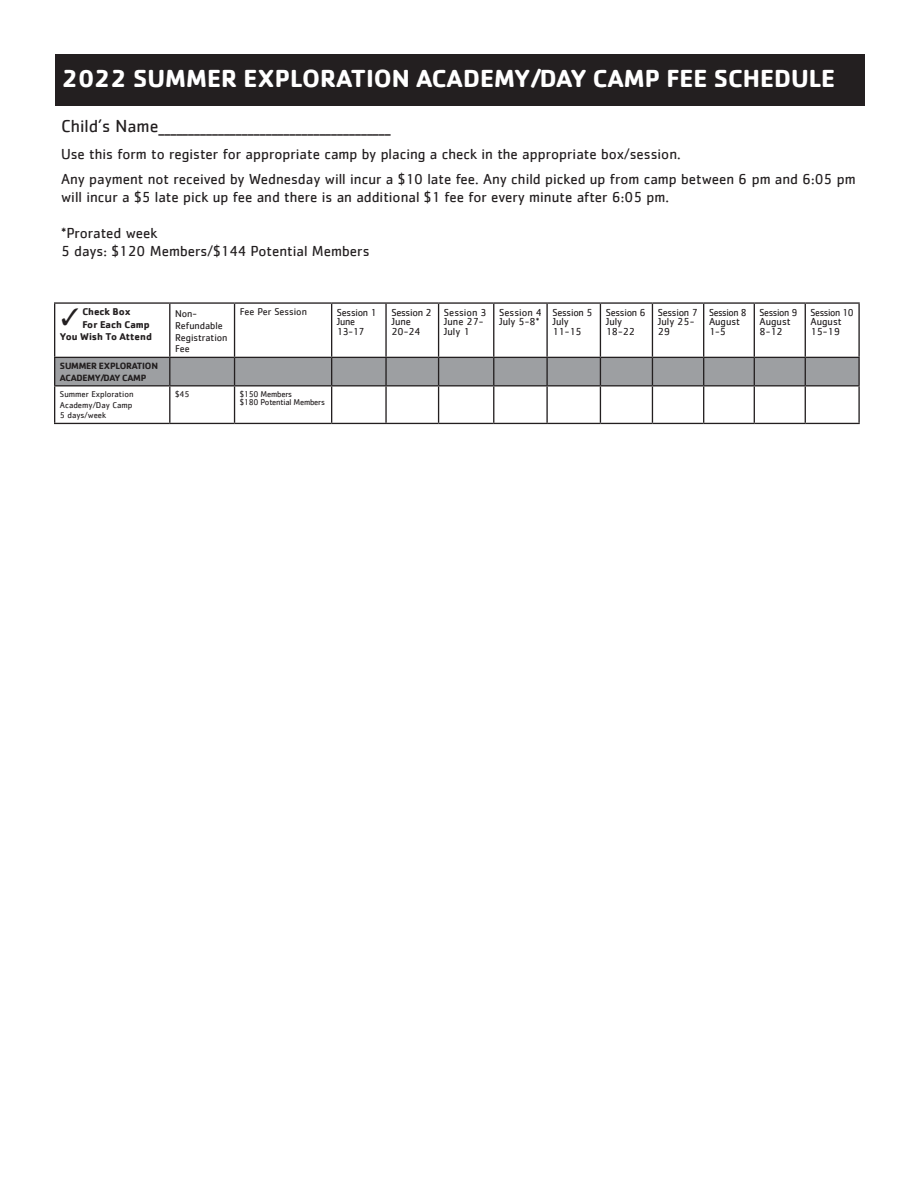
<style>
.page{position:relative;width:918px;height:1188px;background:#fff}
.page>*{position:absolute;margin:0;border:0;box-sizing:border-box;transform-origin:0 0}
.t1{font:700 25.5px "Cachet";color:#fff}
.t2{font:18px "Cachet";color:#231f20}
.t3{font:15px/18px "Cachet";color:#231f20}
.t4{font:10.5px/9.6px "Cachet";letter-spacing:-.005em;color:#231f20}
.t5{font:10.5px/9.6px "Cachet";letter-spacing:-.025em;color:#231f20}
.t6{font:10.5px/9.6px "Cachet";letter-spacing:-.025em;color:#231f20;scale:.95 1}
.t7{font:10.5px/9.6px "Cachet";letter-spacing:-.03em;color:#231f20}
.t8{font:10.5px/9.6px "Cachet";letter-spacing:-.04em;color:#231f20;scale:.95 1}
.t9{font:10.2px/12.1px "Cachet";color:#231f20}
.t10{font:700 10.2px "Cachet";color:#231f20}
.t11{font:700 9.45px/11.2px "Cachet";letter-spacing:-.025em;color:#231f20}
.t12{font:8.7px/10.5px "Cachet";letter-spacing:-.01em;color:#231f20}
</style>
<div class="page">
<div style="left:55px;top:54px;width:810px;height:52px;background:#231f20"></div>
<hr style="left:54px;top:302px;width:116px;height:2px;background:#231f20">
<hr style="left:54px;top:304px;width:1px;height:53px;background:#231f20">
<hr style="left:170px;top:302px;width:65px;height:2px;background:#231f20">
<hr style="left:169px;top:304px;width:1px;height:53px;background:#231f20">
<hr style="left:235px;top:302px;width:97px;height:2px;background:#231f20">
<hr style="left:234px;top:304px;width:1px;height:53px;background:#231f20">
<hr style="left:332px;top:302px;width:54px;height:2px;background:#231f20">
<hr style="left:331px;top:304px;width:1px;height:53px;background:#231f20">
<hr style="left:386px;top:302px;width:53px;height:2px;background:#231f20">
<hr style="left:385px;top:304px;width:2px;height:53px;background:#231f20">
<hr style="left:439px;top:302px;width:55px;height:2px;background:#231f20">
<hr style="left:438px;top:304px;width:1px;height:53px;background:#231f20">
<hr style="left:494px;top:302px;width:53px;height:2px;background:#231f20">
<hr style="left:493px;top:304px;width:1px;height:53px;background:#231f20">
<hr style="left:547px;top:302px;width:53px;height:2px;background:#231f20">
<hr style="left:546px;top:304px;width:2px;height:53px;background:#231f20">
<hr style="left:600px;top:302px;width:52px;height:2px;background:#231f20">
<hr style="left:600px;top:304px;width:1px;height:53px;background:#231f20">
<hr style="left:652px;top:302px;width:52px;height:2px;background:#231f20">
<hr style="left:652px;top:304px;width:1px;height:53px;background:#231f20">
<hr style="left:704px;top:302px;width:50px;height:2px;background:#231f20">
<hr style="left:703px;top:304px;width:1px;height:53px;background:#231f20">
<hr style="left:754px;top:302px;width:51px;height:2px;background:#231f20">
<hr style="left:754px;top:304px;width:1px;height:53px;background:#231f20">
<hr style="left:805px;top:302px;width:55px;height:2px;background:#231f20">
<hr style="left:805px;top:304px;width:1px;height:53px;background:#231f20">
<hr style="left:858px;top:304px;width:2px;height:53px;background:#231f20">
<hr style="left:805px;top:357px;width:55px;height:1px;background:#231f20">
<svg style="left:54px;top:357px;width:804px;height:28px;background:#95979a"></svg>
<hr style="left:858px;top:358px;width:2px;height:27px;background:#231f20">
<hr style="left:54px;top:385px;width:116px;height:1px;background:#231f20">
<hr style="left:54px;top:386px;width:1px;height:37px;background:#231f20">
<hr style="left:170px;top:385px;width:65px;height:1px;background:#231f20">
<hr style="left:169px;top:386px;width:1px;height:37px;background:#231f20">
<hr style="left:235px;top:385px;width:97px;height:1px;background:#231f20">
<hr style="left:234px;top:386px;width:1px;height:37px;background:#231f20">
<hr style="left:332px;top:385px;width:54px;height:1px;background:#231f20">
<hr style="left:331px;top:386px;width:1px;height:37px;background:#231f20">
<hr style="left:386px;top:385px;width:53px;height:1px;background:#231f20">
<hr style="left:385px;top:386px;width:2px;height:37px;background:#231f20">
<hr style="left:439px;top:385px;width:55px;height:1px;background:#231f20">
<hr style="left:438px;top:386px;width:1px;height:37px;background:#231f20">
<hr style="left:494px;top:385px;width:53px;height:1px;background:#231f20">
<hr style="left:493px;top:386px;width:1px;height:37px;background:#231f20">
<hr style="left:547px;top:385px;width:53px;height:1px;background:#231f20">
<hr style="left:546px;top:386px;width:2px;height:37px;background:#231f20">
<hr style="left:600px;top:385px;width:52px;height:1px;background:#231f20">
<hr style="left:600px;top:386px;width:1px;height:37px;background:#231f20">
<hr style="left:652px;top:385px;width:52px;height:1px;background:#231f20">
<hr style="left:652px;top:386px;width:1px;height:37px;background:#231f20">
<hr style="left:704px;top:385px;width:50px;height:1px;background:#231f20">
<hr style="left:703px;top:386px;width:1px;height:37px;background:#231f20">
<hr style="left:754px;top:385px;width:51px;height:1px;background:#231f20">
<hr style="left:754px;top:386px;width:1px;height:37px;background:#231f20">
<hr style="left:805px;top:385px;width:55px;height:1px;background:#231f20">
<hr style="left:805px;top:386px;width:1px;height:37px;background:#231f20">
<hr style="left:858px;top:386px;width:2px;height:37px;background:#231f20">
<hr style="left:54px;top:423px;width:116px;height:1px;background:#231f20">
<hr style="left:170px;top:423px;width:65px;height:1px;background:#231f20">
<hr style="left:235px;top:423px;width:97px;height:1px;background:#231f20">
<hr style="left:332px;top:423px;width:54px;height:1px;background:#231f20">
<hr style="left:386px;top:423px;width:53px;height:1px;background:#231f20">
<hr style="left:439px;top:423px;width:55px;height:1px;background:#231f20">
<hr style="left:494px;top:423px;width:53px;height:1px;background:#231f20">
<hr style="left:547px;top:423px;width:53px;height:1px;background:#231f20">
<hr style="left:600px;top:423px;width:52px;height:1px;background:#231f20">
<hr style="left:652px;top:423px;width:52px;height:1px;background:#231f20">
<hr style="left:704px;top:423px;width:50px;height:1px;background:#231f20">
<hr style="left:754px;top:423px;width:51px;height:1px;background:#231f20">
<hr style="left:805px;top:423px;width:55px;height:1px;background:#231f20">
<p class="t1" style="left:62px;top:62px;width:775px">2022 SUMMER EXPLORATION ACADEMY/DAY CAMP FEE SCHEDULE</p>
<p class="t2" style="left:61px;top:115px;width:331px">Child’s Name_______________________________________</p>
<p class="t3" style="left:61px;top:145px;width:621px">Use this form to register for appropriate camp by placing a check in the appropriate box/session.</p>
<p class="t3" style="left:61px;top:170px;width:796px">Any payment not received by Wednesday will incur a $10 late fee. Any child picked up from camp between 6 pm and 6:05 pm will incur a $5 late pick up fee and there is an additional $1 fee for every minute after 6:05 pm.</p>
<p class="t3" style="left:61px;top:224px;width:98px">*Prorated week</p>
<p class="t3" style="left:61px;top:242px;width:310px">5 days: $120 Members/$144 Potential Members</p>
<p class="t10" style="left:82px;top:305px;width:50px">Check Box</p>
<p class="t10" style="left:82px;top:318px;width:69px">For Each Camp</p>
<p class="t10" style="left:60px;top:330px;width:93px">You Wish To Attend</p>
<p class="t11" style="left:60px;top:360px;width:100px">SUMMER EXPLORATION<br>ACADEMY/DAY CAMP</p>
<p class="t12" style="left:60px;top:389px;width:75px">Summer Exploration<br>Academy/Day Camp</p>
<p class="t12" style="left:60px;top:410px;width:48px">5 days/week</p>
<p class="t9" style="left:175px;top:307px;width:49px">Non-<br>Refundable</p>
<p class="t9" style="left:175px;top:331px;width:54px">Registration</p>
<p class="t9" style="left:175px;top:342px;width:16px">Fee</p>
<p class="t9" style="left:240px;top:306px;width:69px">Fee Per Session</p>
<p class="t5" style="left:337px;top:307px;width:41px">Session 1</p>
<p class="t4" style="left:337px;top:317px;width:29px">June<br>13-17</p>
<p class="t7" style="left:391px;top:307px;width:42px">Session 2<br>June<br>20-24</p>
<p class="t4" style="left:444px;top:307px;width:44px">Session 3<br>June 27-<br>July 1</p>
<p class="t4" style="left:499px;top:307px;width:44px">Session 4</p>
<p class="t4" style="left:499px;top:317px;width:42px">July 5-8*</p>
<p class="t5" style="left:552px;top:307px;width:42px">Session 5<br>July</p>
<p class="t4" style="left:552px;top:326px;width:31px">11-15</p>
<p class="t5" style="left:606px;top:307px;width:42px">Session 6<br>July</p>
<p class="t4" style="left:606px;top:326px;width:31px">18-22</p>
<p class="t5" style="left:658px;top:307px;width:42px">Session 7<br>July 25-<br>29</p>
<p class="t8" style="left:709px;top:307px;width:41px">Session 8<br>August<br>1-5</p>
<p class="t6" style="left:760px;top:307px;width:41px">Session 9<br>August<br>8-12</p>
<p class="t6" style="left:811px;top:307px;width:47px">Session 10<br>August<br>15-19</p>
<p class="t12" style="left:175px;top:389px;width:16px">$45</p>
<p class="t12" style="left:240px;top:389px;width:54px">$150 Members</p>
<p class="t12" style="left:240px;top:397px;width:87px">$180 Potential Members</p>
</div>
